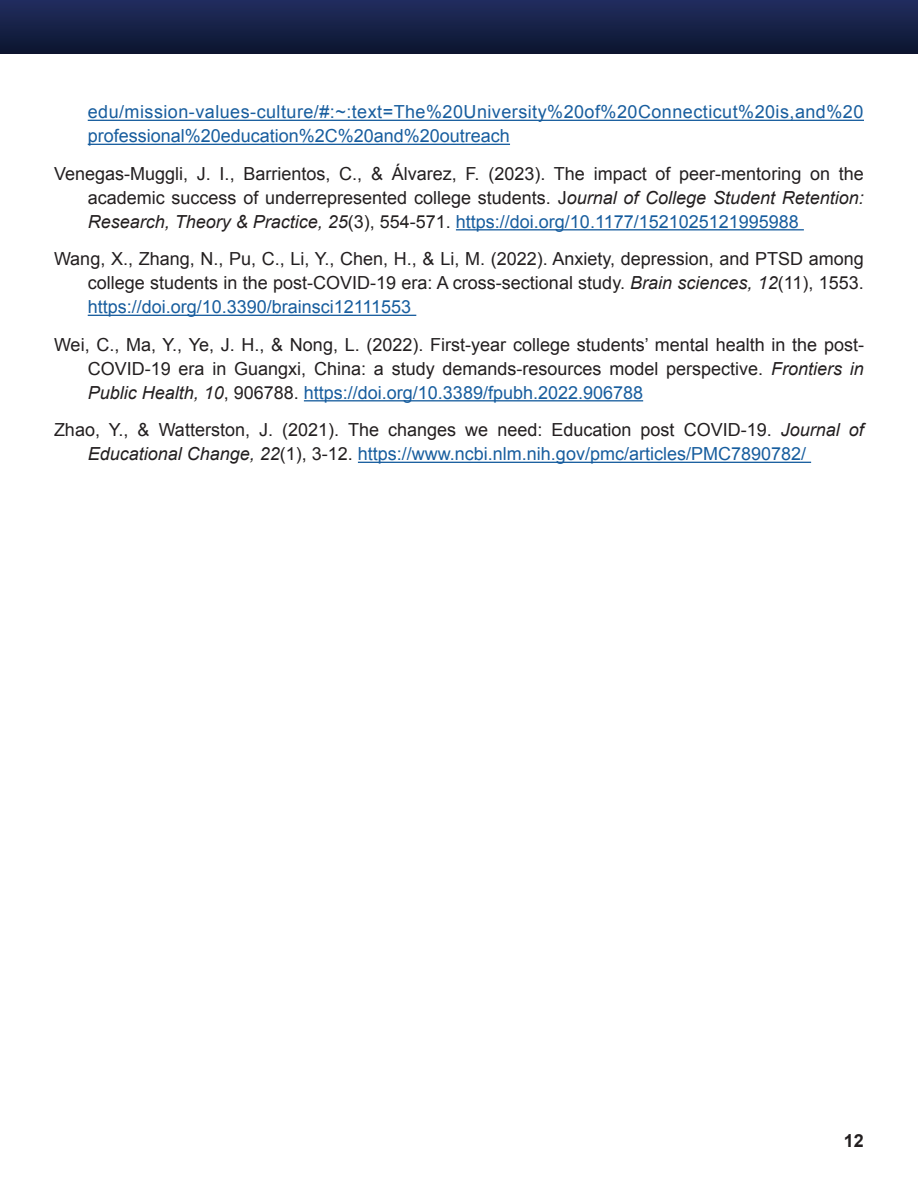
<style>
.page{position:relative;width:918px;height:1188px;background:#fff}
.page>*{position:absolute;margin:0;border:0;box-sizing:border-box;transform-origin:0 0}
.t1{font:18px/24px "Arial";color:#231f20;text-align:justify}
.t2{font:18px/24px "Arial";letter-spacing:.025em;color:#175d9e}
.t3{font:700 18px "Arial";color:#231f20}
.s1{font-style:italic}
.s2{color:#175d9e}
</style>
<div class="page">
<div style="left:0;top:0;width:918px;height:54px;background:linear-gradient(to bottom,#212d5f,#0c152f)"></div>
<hr style="left:88px;top:120px;width:776px;height:1px;background:#175d9e">
<hr style="left:88px;top:144px;width:422px;height:1px;background:#175d9e">
<hr style="left:456px;top:229px;width:348px;height:1px;background:#175d9e">
<hr style="left:88px;top:315px;width:328px;height:1px;background:#175d9e">
<hr style="left:304px;top:400px;width:339px;height:1px;background:#175d9e">
<hr style="left:358px;top:462px;width:453px;height:1px;background:#175d9e">
<p class="t2" style="left:88px;top:100px;width:777px">edu/mission-values-culture/#:~:text=The%20University%20of%20Connecticut%20is,and%20 professional%20education%2C%20and%20outreach</p>
<p class="t1" style="left:88px;top:162px;width:778px;text-indent:-34px">Venegas-Muggli, J. I., Barrientos, C., &amp; Álvarez, F. (2023). The impact of peer-mentoring on the academic success of underrepresented college students. J<span class="s1">ournal of College Student Retention:<br>Research, Theory &amp; Practice, 25</span>(3), 554-571. <span class="s2">https://doi.org/10.1177/1521025121995988</span></p>
<p class="t1" style="left:88px;top:247px;width:778px;text-indent:-34px">Wang, X., Zhang, N., Pu, C., Li, Y., Chen, H., &amp; Li, M. (2022). Anxiety, depression, and PTSD among college students in the post-COVID-19 era: A cross-sectional study. <span class="s1">Brain sciences, 12</span>(11), 1553. <span class="s2">https://doi.org/10.3390/brainsci12111553</span></p>
<p class="t1" style="left:88px;top:333px;width:778px;text-indent:-34px">Wei, C., Ma, Y., Ye, J. H., &amp; Nong, L. (2022). First-year college students’ mental health in the post-COVID-19 era in Guangxi, China: a study demands-resources model perspective. <span class="s1">Frontiers in Public Health, 10</span>, 906788. <span class="s2">https://doi.org/10.3389/fpubh.2022.906788</span></p>
<p class="t1" style="left:88px;top:418px;width:778px;text-indent:-34px">Zhao, Y., &amp; Watterston, J. (2021). The changes we need: Education post COVID-19. <span class="s1">Journal of<br>Educational Change, 22</span>(1), 3-12. <span class="s2">https://www.ncbi.nlm.nih.gov/pmc/articles/PMC7890782/</span></p>
<p class="t3" style="left:844px;top:1129px;width:22px">12</p>
</div>
